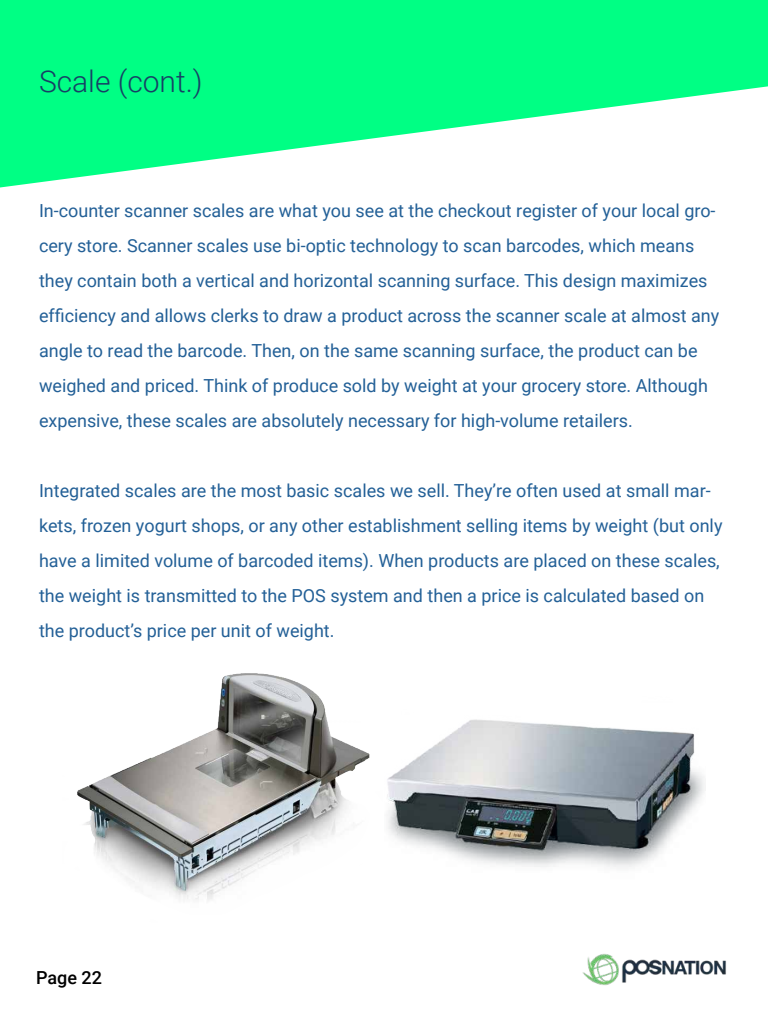
<style>
.page{position:relative;width:768px;height:1024px;background:#fff}
.page>*{position:absolute;margin:0;border:0;box-sizing:border-box;transform-origin:0 0}
.t1{font:300 30px "Roboto";color:#173f65}
.t2{font:18px/35px "Roboto";color:#236097}
.t3{font:500 18px "Roboto";color:#000}
</style>
<div class="page">
<svg style="left:0;top:0;width:768px;height:187px;fill:#00ff84"></svg>
<img style="left:77px;top:673px;width:293px;height:228px">
<img style="left:387px;top:719px;width:318px;height:149px">
<img style="left:582px;top:954px;width:144px;height:31px">
<h1 class="t1" style="left:39px;top:61px;width:165px">Scale (cont.)</h1>
<p class="t2" style="left:39px;top:192px;width:682px">In-counter scanner scales are what you see at the checkout register of your local gro&shy;cery store. Scanner scales use bi-optic technology to scan barcodes, which means they contain both a vertical and horizontal scanning surface. This design maximizes efficiency and allows clerks to draw a product across the scanner scale at almost any angle to read the barcode. Then, on the same scanning surface, the product can be weighed and priced. Think of produce sold by weight at your grocery store. Although expensive, these scales are absolutely necessary for high-volume retailers.</p>
<p class="t2" style="left:39px;top:472px;width:685px">Integrated scales are the most basic scales we sell. They’re often used at small mar&shy;kets, frozen yogurt shops, or any other establishment selling items by weight (but only have a limited volume of barcoded items). When products are placed on these scales, the weight is transmitted to the POS system and then a price is calculated based on the product’s price per unit of weight.</p>
<p class="t3" style="left:36px;top:965px;width:67px">Page 22</p>
</div>
